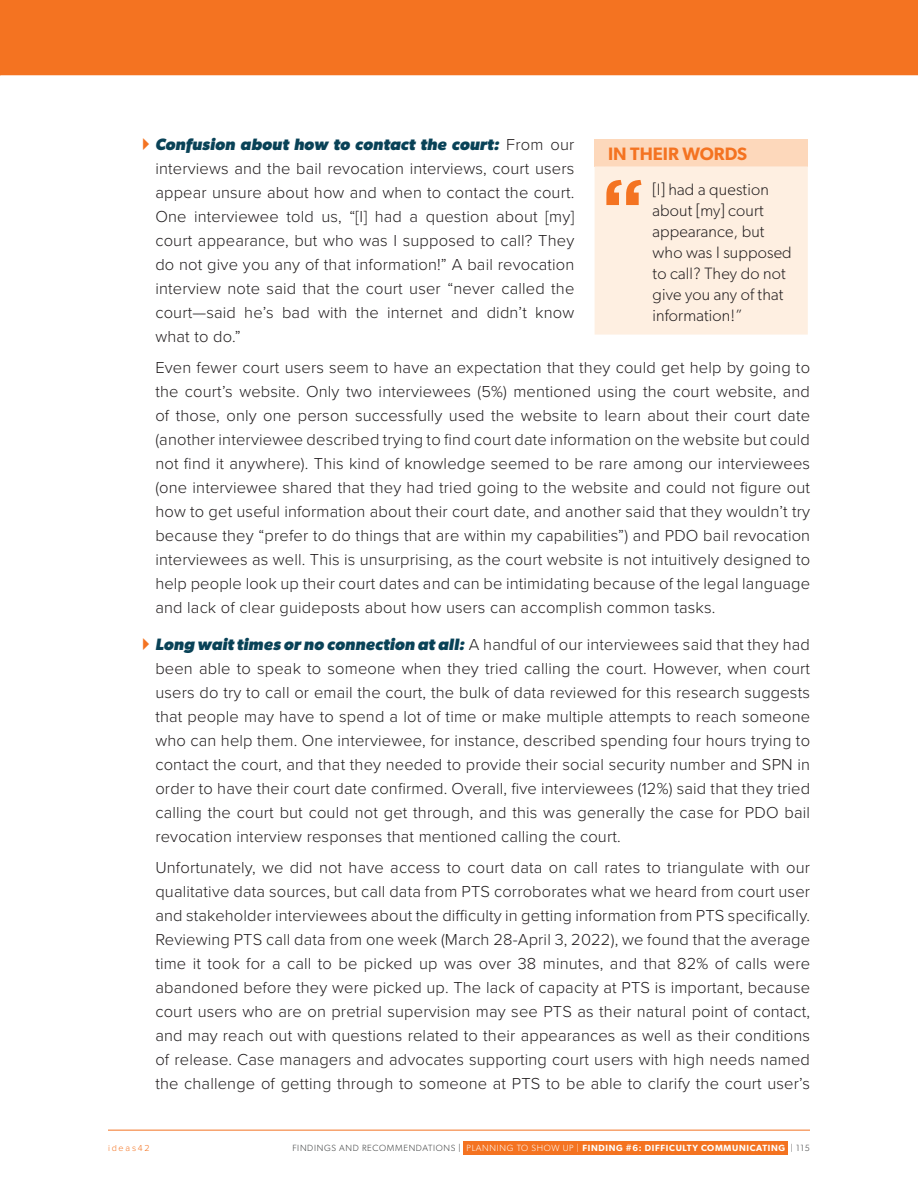
<style>
.page{position:relative;width:918px;height:1188px;background:#fff}
.page>*{position:absolute;margin:0;border:0;box-sizing:border-box;transform-origin:0 0}
.Heading_3{font:600 18px "Gibson";color:#f47321}
.Body_at_0_5{font:300 16.5px/24px "Proxima Nova";letter-spacing:.01em;color:#231f20;text-align:justify}
.Quote_Block{font:300 16.5px/21px "Gibson";letter-spacing:.01em;color:#231f20}
.t1{font:300 9px "Gibson";letter-spacing:.075em;color:#3b3d3d}
.t2{font:600 9px "Gibson";color:#fff}
.t3{font:300 9px "Gibson";color:#fff}
.t4{font:300 9px "Proxima Nova";letter-spacing:.2em;color:#f47321}
.s1{font-family:"Gibson";font-weight:700;font-style:italic;color:#094257}
.s2{color:#3b3d3d}
.s3{font-weight:600}
</style>
<div class="page">
<div style="left:463px;top:1141px;width:324px;height:13px;background:#f47321"></div>
<hr style="left:108px;top:1130px;width:702px;height:1px;background:#f47321">
<div style="left:1px;top:0;width:917px;height:75px;background:#f47321"></div>
<svg style="left:0;top:0;width:1px;height:75px"></svg>
<div style="left:595px;top:139px;width:213px;height:27px;background:#fdd8bb"></div>
<div style="left:595px;top:166px;width:213px;height:169px;background:#feefe1"></div>
<p class="Body_at_0_5" style="left:155px;top:132px;width:421px"><span class="s1">Confusion about how to contact the court:</span> From our interviews and the bail revocation interviews, court users appear unsure about how and when to contact the court.<br>One interviewee told us, “[I] had a question about [my] court appearance, but who was I supposed to call? They do not give you any of that information!” A bail revocation interview note said that the court user “never called the court—said he’s bad with the internet and didn’t know what to do.”</p>
<p class="Body_at_0_5" style="left:155px;top:354px;width:656px">Even fewer court users seem to have an expectation that they could get help by going to the court’s website. Only two interviewees (5%) mentioned using the court website, and of those, only one person successfully used the website to learn about their court date (another interviewee described trying to find court date information on the website but could not find it anywhere). This kind of knowledge seemed to be rare among our interviewees (one interviewee shared that they had tried going to the website and could not figure out how to get useful information about their court date, and another said that they wouldn’t try because they “prefer to do things that are within my capabilities”) and PDO bail revocation interviewees as well. This is unsurprising, as the court website is not intuitively designed to help people look up their court dates and can be intimidating because of the legal language and lack of clear guideposts about how users can accomplish common tasks.</p>
<p class="Body_at_0_5" style="left:155px;top:632px;width:656px"><span class="s1">Long wait times or no connection at all:</span> A handful of our interviewees said that they had been able to speak to someone when they tried calling the court. However, when court users do try to call or email the court, the bulk of data reviewed for this research suggests that people may have to spend a lot of time or make multiple attempts to reach someone who can help them. One interviewee, for instance, described spending four hours trying to contact the court, and that they needed to provide their social security number and SPN in order to have their court date confirmed. Overall, five interviewees (12%) said that they tried calling the court but could not get through, and this was generally the case for PDO bail revocation interview responses that mentioned calling the court.</p>
<p class="Body_at_0_5" style="left:155px;top:855px;width:656px">Unfortunately, we did not have access to court data on call rates to triangulate with our qualitative data sources, but call data from PTS corroborates what we heard from court user and stakeholder interviewees about the difficulty in getting information from PTS specifically.<br>Reviewing PTS call data from one week (March 28-April 3, 2022), we found that the average time it took for a call to be picked up was over 38 minutes, and that 82% of calls were abandoned before they were picked up. The lack of capacity at PTS is important, because court users who are on pretrial supervision may see PTS as their natural point of contact, and may reach out with questions related to their appearances as well as their conditions of release. Case managers and advocates supporting court users with high needs named the challenge of getting through to someone at PTS to be able to clarify the court user’s</p>
<p class="Heading_3" style="left:608px;top:143px;width:141px">IN THEIR WORDS</p>
<p class="Quote_Block" style="left:653px;top:179px;width:141px">[I] had a question about [my] court appearance, but who was I supposed to call? They do not give you any of that information!”</p>
<p class="t4" style="left:108px;top:1141px;width:43px">ideas42</p>
<p class="t1" style="left:292px;top:1142px;width:11px">FINDIN</p>
<p class="t1" style="left:324px;top:1142px;width:87px">GS AND RECOMMEND</p>
<p class="t1" style="left:423px;top:1142px;width:12px">ATIONS</p>
<p class="t3" style="left:459px;top:1142px;width:31px"><span class="s2">|</span> PLANNIN</p>
<p class="t3" style="left:507px;top:1142px;width:88px">G TO SHOW UP | <span class="s3">FINDING</span></p>
<p class="t2" style="left:626px;top:1142px;width:32px">#6: DIFFICULTY</p>
<p class="t2" style="left:701px;top:1142px;width:14px">COMMUNICATING</p>
<p class="t1" style="left:791px;top:1142px;width:21px">| 115</p>
</div>
